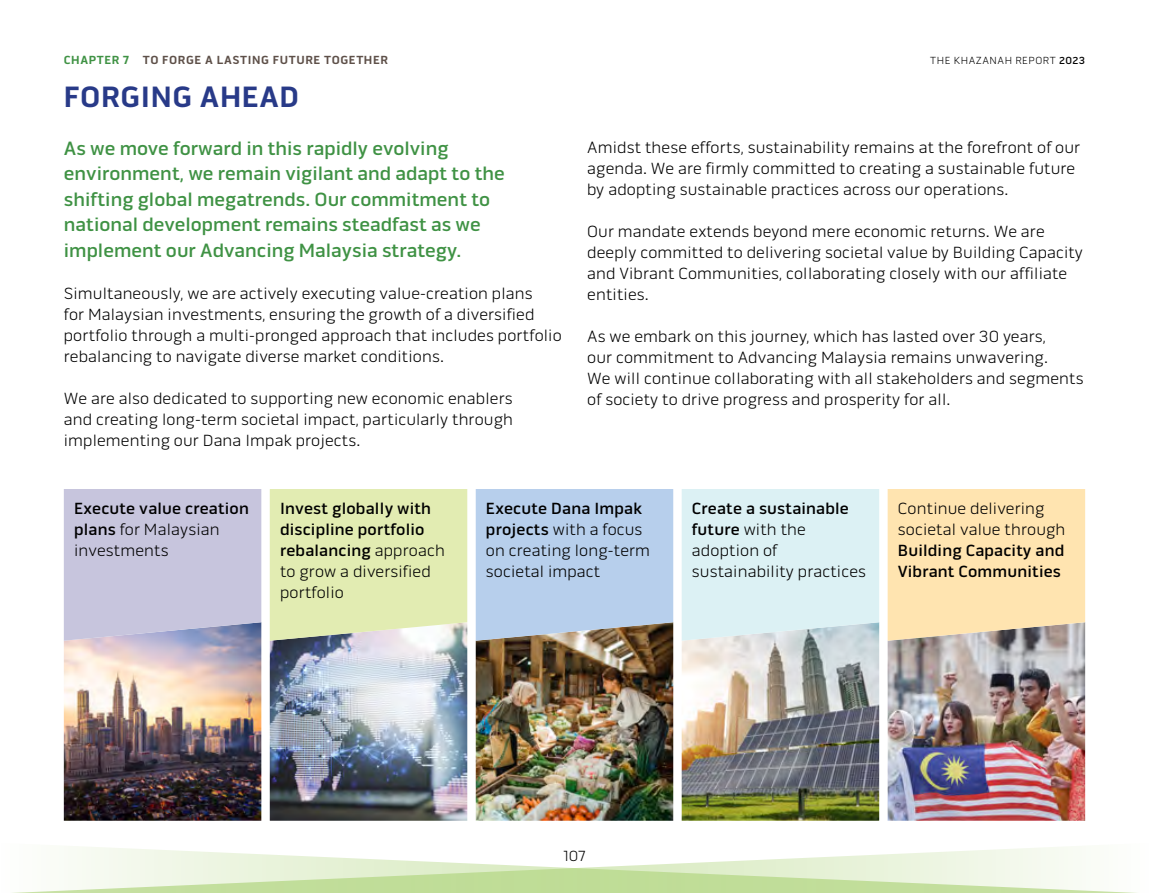
<style>
.page{position:relative;width:1149px;height:893px;background:#fff}
.page>*{position:absolute;margin:0;border:0;box-sizing:border-box;transform-origin:0 0}
.t1{font:700 30px "Pill Gothic 600 mg";letter-spacing:.02em;color:#283a88}
.t2{font:500 19.5px/25.5px "Pill Gothic 600 mg";color:#3f9244}
.t3{font:300 16.5px/21px "Pill Gothic 600 mg";letter-spacing:.01em;color:#000}
.t4{font:500 16.5px/21px "Pill Gothic 600 mg";letter-spacing:.01em;color:#000}
.t5{font:300 15px "Pill Gothic 600 mg";color:#000}
.t6{font:700 12px "Pill Gothic 600 mg";letter-spacing:.05em;color:#5e5049}
.t7{font:300 10.5px "Pill Gothic 600 mg";letter-spacing:.05em;color:#000}
.s1{color:#3f9244}
.s2{font-weight:500}
.s3{font-weight:300}
</style>
<div class="page">
<svg style="left:12px;top:846px;width:1125px;height:47px"></svg>
<img style="left:64px;top:641px;width:197px;height:180px">
<img style="left:270px;top:641px;width:197px;height:180px">
<img style="left:475px;top:641px;width:198px;height:180px">
<img style="left:681px;top:641px;width:197px;height:180px">
<img style="left:887px;top:641px;width:197px;height:180px">
<div style="left:270px;top:489px;width:197px;height:152px;background:#e2ecb2"></div>
<div style="left:64px;top:489px;width:197px;height:152px;background:#c7c5dd"></div>
<div style="left:475px;top:489px;width:198px;height:152px;background:#b7cfec"></div>
<div style="left:681px;top:489px;width:197px;height:152px;background:#dcf1f4"></div>
<div style="left:887px;top:489px;width:197px;height:152px;background:#ffe4b0"></div>
<p class="t6" style="left:64px;top:53px;width:325px"><span class="s1">CHAPTER 7</span> TO FORGE A LASTING FUTURE TOGETHER</p>
<p class="t7" style="left:929px;top:54px;width:156px">THE KHAZANAH REPORT <span class="s2">2023</span></p>
<h1 class="t1" style="left:64px;top:79px;width:237px">FORGING AHEAD</h1>
<p class="t2" style="left:64px;top:136px;width:442px">As we move forward in this rapidly evolving environment, we remain vigilant and adapt to the shifting global megatrends. Our commitment to national development remains steadfast as we implement our Advancing Malaysia strategy.</p>
<p class="t3" style="left:64px;top:283px;width:499px">Simultaneously, we are actively executing value-creation plans<br>for Malaysian investments, ensuring the growth of a diversified portfolio through a multi-pronged approach that includes portfolio rebalancing to navigate diverse market conditions.</p>
<p class="t3" style="left:64px;top:388px;width:450px;text-align:justify">We are also dedicated to supporting new economic enablers and creating long-term societal impact, particularly through implementing our Dana Impak projects.</p>
<p class="t3" style="left:587px;top:137px;width:494px">Amidst these efforts, sustainability remains at the forefront of our agenda. We are firmly committed to creating a sustainable future by adopting sustainable practices across our operations.</p>
<p class="t3" style="left:587px;top:221px;width:497px">Our mandate extends beyond mere economic returns. We are deeply committed to delivering societal value by Building Capacity and Vibrant Communities, collaborating closely with our affiliate entities.</p>
<p class="t3" style="left:587px;top:326px;width:497px">As we embark on this journey, which has lasted over 30 years,<br>our commitment to Advancing Malaysia remains unwavering.<br>We will continue collaborating with all stakeholders and segments of society to drive progress and prosperity for all.</p>
<p class="t4" style="left:74px;top:498px;width:176px">Execute value creation plans <span class="s3">for Malaysian investments</span></p>
<p class="t4" style="left:280px;top:498px;width:166px">Invest globally with discipline portfolio rebalancing <span class="s3">approach to grow a diversified portfolio</span></p>
<p class="t3" style="left:486px;top:498px;width:165px"><span class="s2">Execute Dana Impak projects</span> with a focus on creating long-term societal impact</p>
<p class="t3" style="left:691px;top:498px;width:175px"><span class="s2">Create a sustainable future</span> with the adoption of sustainability practices</p>
<p class="t3" style="left:897px;top:498px;width:169px">Continue delivering societal value through</p>
<p class="t4" style="left:897px;top:540px;width:168px">Building Capacity and<br>Vibrant Communities</p>
<p class="t5" style="left:563px;top:847px;width:23px">107</p>
</div>
